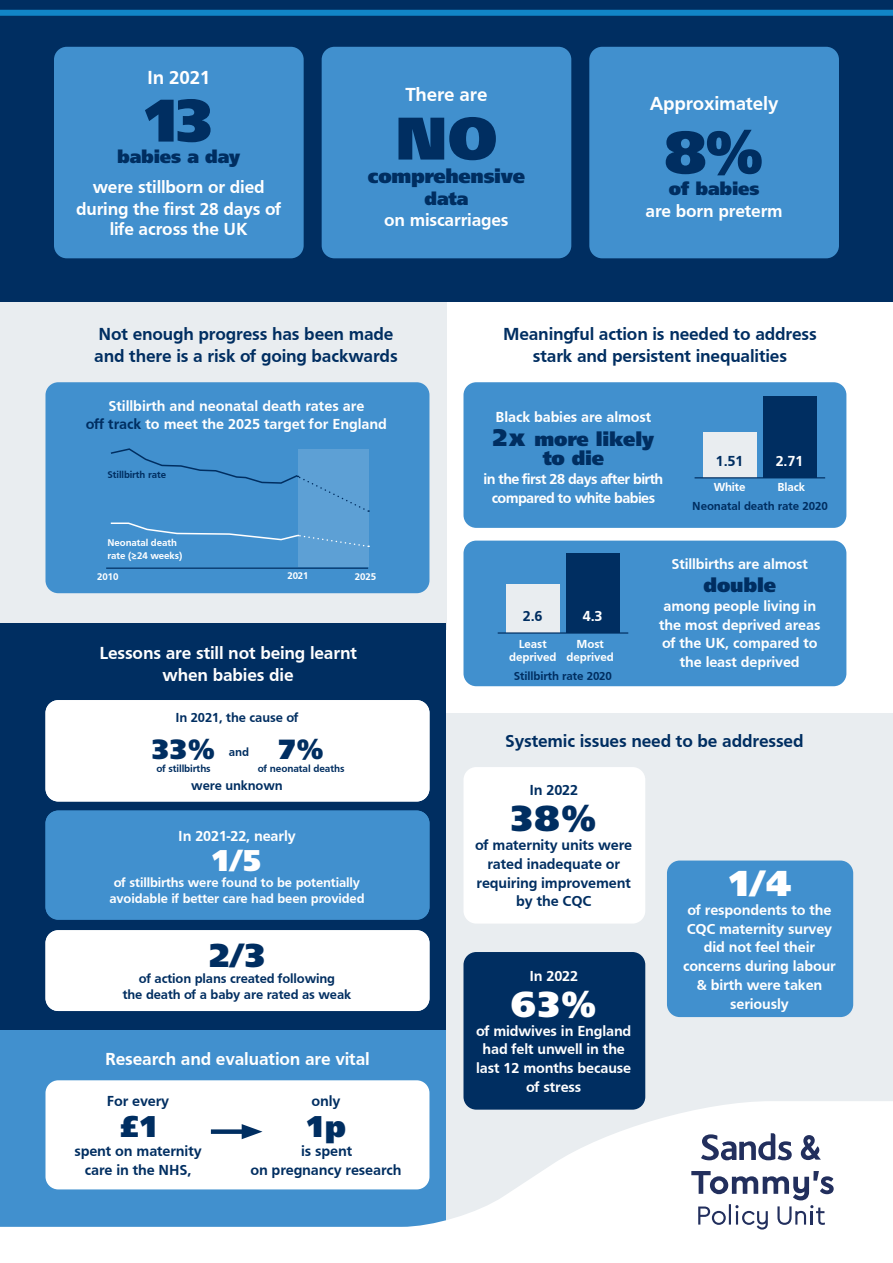
<style>
.page{position:relative;width:893px;height:1263px;background:#fff}
.page>*{position:absolute;margin:0;border:0;box-sizing:border-box;transform-origin:0 0}
.t1{font:900 60px "Frutiger LT Std";color:#002e61}
.t2{font:900 36px "Frutiger LT Std";color:#fff}
.t3{font:900 36px "Frutiger LT Std";color:#002e61}
.t4{font:900 33px "Frutiger LT Std";color:#002e61}
.t5{font:900 30px "Frutiger LT Std";color:#002e61}
.t6{font:900 30px "Frutiger LT Std";color:#fff}
.t7{font:900 27.75px "Frutiger LT Std";color:#002e61}
.t8{font:900 19.5px/18.8px "Frutiger LT Std";letter-spacing:-.01em;color:#002e61;text-align:center}
.t9{font:700 19.5px "Frutiger";letter-spacing:-.01em;color:#fff}
.t10{font:700 18px/20.9px "Frutiger";letter-spacing:-.01em;color:#fff;text-align:center}
.t11{font:700 18px/21.6px "Frutiger";letter-spacing:-.01em;color:#002e61;text-align:center}
.t12{font:900 18px "Frutiger LT Std";letter-spacing:-.01em;color:#002e61}
.t13{font:700 15px/18.8px "Frutiger";letter-spacing:-.01em;color:#fff;text-align:center}
.t14{font:700 15px/18.8px "Frutiger";letter-spacing:-.01em;color:#002e61;text-align:center}
.t15{font:700 15px/18.8px "Frutiger";letter-spacing:-.04em;color:#fff;text-align:center}
.t16{font:700 13.5px/16.2px "Frutiger";letter-spacing:-.01em;color:#002e61;text-align:center}
.t17{font:700 13.5px/16.2px "Frutiger";letter-spacing:-.01em;color:#fff;text-align:center}
.t18{font:700 12px "Frutiger";letter-spacing:-.01em;color:#002e61}
.t19{font:700 12px/13.5px "Frutiger";letter-spacing:-.01em;color:#fff;text-align:center}
.t20{font:700 10.35px "Frutiger";letter-spacing:-.01em;color:#002e61}
.t21{font:700 10.05px/12.1px "Frutiger";letter-spacing:-.01em;color:#fff}
.t22{font:700 10.05px "Frutiger";letter-spacing:-.01em;color:#002e61}
.s1{color:#002e61}
.s2{font-size:24px}
</style>
<div class="page">
<div style="left:390px;top:713px;width:503px;height:550px;background:#e9edf0"></div>
<div style="left:0;top:277px;width:446px;height:352px;background:#e9edf0"></div>
<div style="left:0;top:0;width:892px;height:301px;background:#002e61"></div>
<div style="left:463px;top:382px;width:383px;height:146px;background:#4190ce;border-radius:13px"></div>
<div style="left:463px;top:541px;width:383px;height:145px;background:#4190ce;border-radius:13px"></div>
<svg style="left:0;top:0;width:893px;height:16px"></svg>
<div style="left:54px;top:47px;width:250px;height:211px;background:#4190ce;border-radius:13px"></div>
<div style="left:322px;top:47px;width:249px;height:211px;background:#4190ce;border-radius:13px"></div>
<div style="left:589px;top:47px;width:250px;height:211px;background:#4190ce;border-radius:13px"></div>
<div style="left:45px;top:382px;width:384px;height:211px;background:#4190ce;border-radius:13px"></div>
<div style="left:298px;top:449px;width:70px;height:118px;background:#5da0d5"></div>
<svg style="left:110px;top:448px;width:259px;height:64px"></svg>
<svg style="left:110px;top:522px;width:259px;height:25px"></svg>
<hr style="left:106px;top:567px;width:262px;height:2px;background:#002e61">
<div style="left:566px;top:553px;width:53px;height:80px;background:#002e61"></div>
<div style="left:506px;top:584px;width:53px;height:49px;background:#e9edf0"></div>
<hr style="left:498px;top:632px;width:130px;height:2px;background:#002e61">
<div style="left:763px;top:396px;width:53px;height:81px;background:#002e61"></div>
<div style="left:703px;top:432px;width:53px;height:45px;background:#e9edf0"></div>
<hr style="left:695px;top:477px;width:130px;height:1px;background:#002e61">
<div style="left:0;top:624px;width:446px;height:407px;background:#002e61"></div>
<div style="left:0;top:1031px;width:446px;height:232px;background:#4190ce"></div>
<div style="left:45px;top:700px;width:384px;height:101px;background:#fff;border-radius:13px"></div>
<div style="left:45px;top:810px;width:384px;height:110px;background:#4190ce;border-radius:13px"></div>
<div style="left:45px;top:930px;width:384px;height:81px;background:#fff;border-radius:13px"></div>
<div style="left:45px;top:1080px;width:384px;height:109px;background:#fff;border-radius:13px"></div>
<div style="left:463px;top:767px;width:182px;height:156px;background:#fff;border-radius:13px"></div>
<div style="left:667px;top:860px;width:186px;height:157px;background:#4190ce;border-radius:13px"></div>
<svg style="left:0;top:1101px;width:893px;height:162px;fill:#fff"></svg>
<div style="left:463px;top:952px;width:182px;height:158px;background:#002e61;border-radius:13px"></div>
<svg style="left:691px;top:1171px;width:143px;height:58px;background:#c8ccd7"></svg>
<svg style="left:801px;top:1135px;width:20px;height:25px"></svg>
<svg style="left:701px;top:1133px;width:91px;height:27px;background:#a4aabc"></svg>
<h3 class="t9" style="left:147px;top:66px;width:65px">In 2021</h3>
<h1 class="t1" style="left:146px;top:84px;width:68px">13</h1>
<p class="t12" style="left:117px;top:146px;width:125px">babies a day</p>
<p class="t10" style="left:76px;top:177px;width:207px">were stillborn or died during the first 28 days of life across the UK</p>
<h3 class="t9" style="left:405px;top:83px;width:84px">There are</h3>
<h1 class="t1" style="left:396px;top:102px;width:103px">NO</h1>
<p class="t12" style="left:424px;top:187px;width:45px">data</p>
<p class="t10" style="left:384px;top:209px;width:126px">on miscarriages</p>
<h3 class="t8" style="left:368px;top:167px;width:159px">comprehensive</h3>
<h3 class="t9" style="left:650px;top:92px;width:130px">Approximately</h3>
<h1 class="t1" style="left:665px;top:116px;width:100px">8%</h1>
<p class="t12" style="left:669px;top:178px;width:92px">of babies</p>
<p class="t10" style="left:645px;top:200px;width:139px">are born preterm</p>
<p class="t11" style="left:94px;top:323px;width:305px;text-align:left">Not enough progress has been made and there is a risk of going backwards</p>
<p class="t13" style="left:86px;top:396px;width:303px;line-height:18px">Stillbirth and neonatal death rates are<br><span class="s1">off track</span> to meet the 2025 target for England</p>
<p class="t22" style="left:108px;top:469px;width:60px">Stillbirth rate</p>
<p class="t21" style="left:108px;top:537px;width:76px">Neonatal death rate (&gt;24 weeks)</p>
<p class="t21" style="left:287px;top:569px;width:23px">2021</p>
<p class="t21" style="left:97px;top:570px;width:23px">2010</p>
<p class="t21" style="left:355px;top:570px;width:23px">2025</p>
<p class="t10" style="left:99px;top:642px;width:259px;line-height:21.6px">Lessons are still not being learnt when babies die</p>
<p class="t16" style="left:175px;top:709px;width:125px">In 2021, the cause of</p>
<h3 class="t7" style="left:152px;top:733px;width:64px">33%</h3>
<p class="t20" style="left:156px;top:762px;width:56px">of stillbirths</p>
<p class="t18" style="left:229px;top:745px;width:22px">and</p>
<h3 class="t7" style="left:279px;top:733px;width:46px">7%</h3>
<p class="t20" style="left:258px;top:762px;width:88px">of neonatal deaths</p>
<p class="t16" style="left:191px;top:777px;width:93px">were unknown</p>
<p class="t13" style="left:178px;top:826px;width:119px">In 2021-22, nearly</p>
<h3 class="t6" style="left:213px;top:842px;width:50px">1/5</h3>
<p class="t17" style="left:109px;top:874px;width:257px">of stillbirths were found to be potentially avoidable if better care had been provided</p>
<h3 class="t4" style="left:209px;top:935px;width:57px">2/3</h3>
<p class="t16" style="left:123px;top:970px;width:230px">of action plans created following<br>the death of a baby are rated as weak</p>
<p class="t10" style="left:105px;top:1048px;width:266px">Research and evaluation are vital</p>
<p class="t14" style="left:107px;top:1091px;width:64px">For every</p>
<h3 class="t5" style="left:120px;top:1108px;width:38px">£1</h3>
<p class="t14" style="left:74px;top:1141px;width:129px">spent on maternity care in the NHS,</p>
<p class="t14" style="left:311px;top:1091px;width:30px">only</p>
<h3 class="t5" style="left:307px;top:1108px;width:40px">1p</h3>
<p class="t14" style="left:250px;top:1141px;width:153px">is spent<br>on pregnancy research</p>
<p class="t11" style="left:503px;top:323px;width:315px">Meaningful action is needed to address stark and persistent inequalities</p>
<p class="t13" style="left:496px;top:408px;width:157px">Black babies are almost</p>
<h3 class="t8" style="left:493px;top:430px;width:162px"><span class="s2">2x</span> more likely to die</h3>
<p class="t15" style="left:484px;top:469px;width:181px">in the first 28 days after birth compared to white babies</p>
<p class="t14" style="left:716px;top:452px;width:29px">1.51</p>
<p class="t13" style="left:776px;top:452px;width:29px">2.71</p>
<p class="t19" style="left:714px;top:480px;width:33px">White</p>
<p class="t19" style="left:777px;top:480px;width:29px">Black</p>
<p class="t18" style="left:692px;top:499px;width:137px">Neonatal death rate 2020</p>
<p class="t14" style="left:523px;top:607px;width:21px">2.6</p>
<p class="t13" style="left:583px;top:607px;width:21px">4.3</p>
<p class="t19" style="left:509px;top:637px;width:49px">Least deprived</p>
<p class="t19" style="left:567px;top:637px;width:49px">Most deprived</p>
<p class="t18" style="left:514px;top:669px;width:100px">Stillbirth rate 2020</p>
<p class="t13" style="left:671px;top:554px;width:138px">Stillbirths are almost</p>
<h3 class="t8" style="left:704px;top:576px;width:74px">double</h3>
<p class="t13" style="left:659px;top:596px;width:163px">among people living in the most deprived areas of the UK, compared to the least deprived</p>
<p class="t11" style="left:505px;top:730px;width:300px">Systemic issues need to be addressed</p>
<p class="t14" style="left:529px;top:781px;width:50px">In 2022</p>
<h2 class="t3" style="left:511px;top:797px;width:86px">38%</h2>
<p class="t14" style="left:475px;top:835px;width:159px">of maternity units were rated inadequate or requiring improvement by the CQC</p>
<p class="t13" style="left:529px;top:966px;width:50px">In 2022</p>
<h2 class="t2" style="left:511px;top:982px;width:86px">63%</h2>
<p class="t13" style="left:476px;top:1021px;width:157px">of midwives in England had felt unwell in the last 12 months because of stress</p>
<h2 class="t2" style="left:730px;top:861px;width:63px">1/4</h2>
<p class="t13" style="left:683px;top:900px;width:154px">of respondents to the<br>CQC maternity survey did not feel their concerns during labour &amp; birth were taken seriously</p>
</div>
